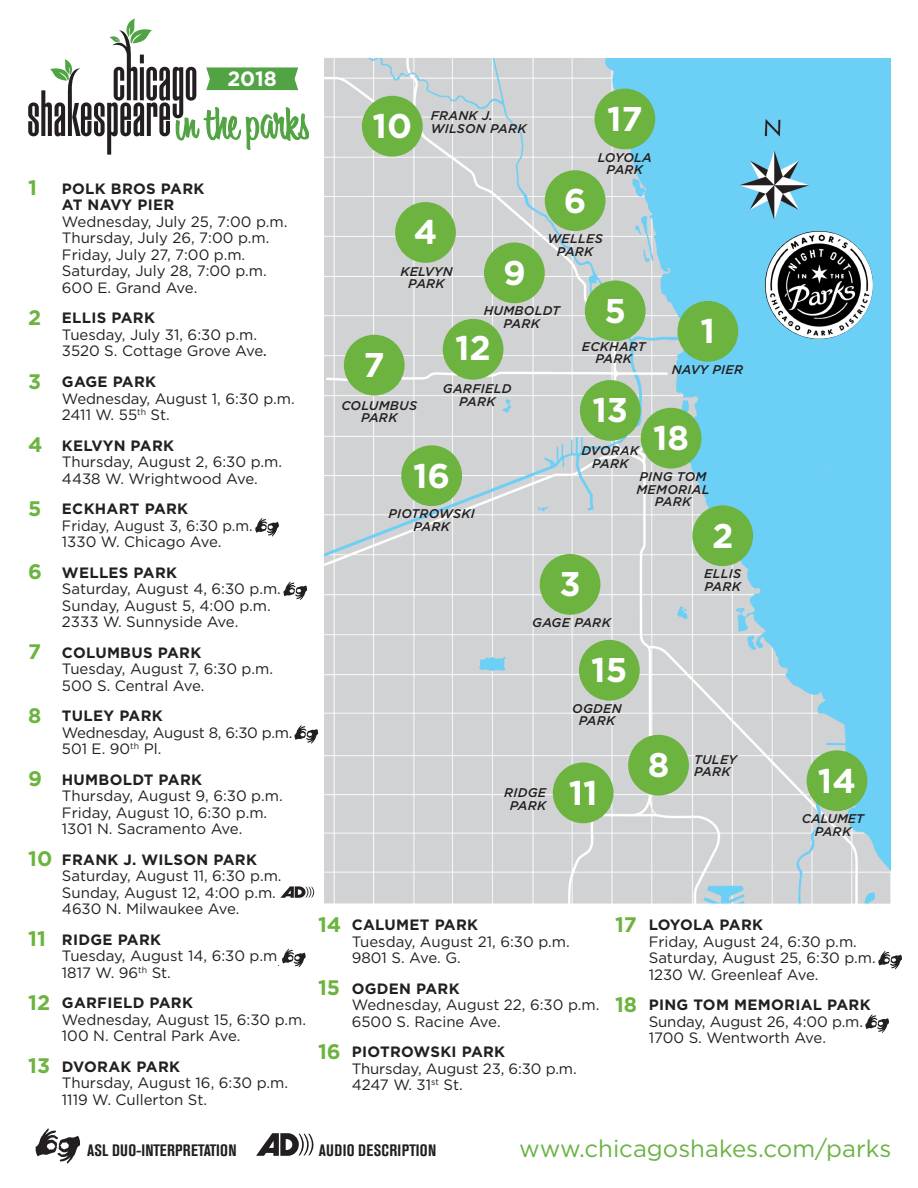
<style>
.page{position:relative;width:918px;height:1188px;background:#fff}
.page>*{position:absolute;margin:0;border:0;box-sizing:border-box;transform-origin:0 0}
.t1{font:700 34.35px "Gotham";color:#fff}
.Park_Descriptions{font:24px "Gotham";color:#6ab344}
.Park_Descriptions-2{font:700 20.7px "Gotham";color:#fff}
.Park_Listing{font:700 condensed 16.5px "Akzidenz Grotesk BE";letter-spacing:.02em;color:#231f20}
.Park_Names{font:15px/16.5px "Gotham";color:#231f20}
.Park_Names-2{font:15px/16.5px "Gotham";color:#231f20;scale:.96 1}
.Park_Names-3{font:15px/16.5px "Gotham";letter-spacing:-.02em;color:#231f20}
.t2{font:italic 500 12.6px/12.6px "Gotham";letter-spacing:.02em;color:#231f20;text-align:center}
.t3{font:italic 500 12.6px/12.6px "Gotham";letter-spacing:-.01em;color:#231f20;text-align:center}
.s1{font-weight:700;font-size:21px;color:#6cb43f}
.s2{font-weight:700}
.s3{font-family:"Akzidenz Grotesk BE";font-weight:800;font-stretch:condensed;font-size:11.55px}
</style>
<div class="page">
<svg style="left:36px;top:1128px;width:44px;height:36px"></svg>
<svg style="left:256px;top:1133px;width:58px;height:23px"></svg>
<svg style="left:28px;top:19px;width:281px;height:136px"></svg>
<img style="left:324px;top:58px;width:567px;height:846px">
<div style="left:628px;top:735px;width:61px;height:61px;background:#6cb43f;border-radius:50%"></div>
<div style="left:807px;top:750px;width:60px;height:61px;background:#6cb43f;border-radius:50%"></div>
<div style="left:677px;top:301px;width:61px;height:61px;background:#6cb43f;border-radius:50%"></div>
<div style="left:545px;top:170px;width:61px;height:61px;background:#6cb43f;border-radius:50%"></div>
<div style="left:594px;top:89px;width:61px;height:60px;background:#6cb43f;border-radius:50%"></div>
<div style="left:362px;top:96px;width:61px;height:61px;background:#6cb43f;border-radius:50%"></div>
<div style="left:443px;top:319px;width:60px;height:61px;background:#6cb43f;border-radius:50%"></div>
<div style="left:484px;top:242px;width:61px;height:61px;background:#6cb43f;border-radius:50%"></div>
<div style="left:395px;top:202px;width:61px;height:61px;background:#6cb43f;border-radius:50%"></div>
<div style="left:344px;top:335px;width:61px;height:61px;background:#6cb43f;border-radius:50%"></div>
<div style="left:401px;top:445px;width:61px;height:61px;background:#6cb43f;border-radius:50%"></div>
<div style="left:580px;top:380px;width:61px;height:61px;background:#6cb43f;border-radius:50%"></div>
<div style="left:585px;top:280px;width:61px;height:61px;background:#6cb43f;border-radius:50%"></div>
<div style="left:579px;top:640px;width:61px;height:61px;background:#6cb43f;border-radius:50%"></div>
<div style="left:692px;top:505px;width:61px;height:61px;background:#6cb43f;border-radius:50%"></div>
<div style="left:540px;top:554px;width:60px;height:61px;background:#6cb43f;border-radius:50%"></div>
<div style="left:553px;top:762px;width:61px;height:61px;background:#6cb43f;border-radius:50%"></div>
<div style="left:641px;top:408px;width:61px;height:61px;background:#6cb43f;border-radius:50%"></div>
<img style="left:765px;top:231px;width:108px;height:108px;border-radius:54px">
<svg style="left:255px;top:518px;width:24px;height:19px"></svg>
<svg style="left:284px;top:582px;width:23px;height:18px"></svg>
<svg style="left:295px;top:725px;width:23px;height:19px"></svg>
<svg style="left:280px;top:886px;width:34px;height:12px"></svg>
<svg style="left:282px;top:949px;width:24px;height:18px"></svg>
<svg style="left:878px;top:951px;width:24px;height:18px"></svg>
<svg style="left:865px;top:1014px;width:24px;height:19px"></svg>
<p class="Park_Descriptions-2" style="left:227px;top:67px;width:51px">2018</p>
<p class="Park_Names" style="left:62px;top:180px;width:227px;text-indent:-34px"><span class="s1">1</span> <span class="s2">POLK BROS PARK<br>AT NAVY PIER<br></span>Wednesday, July 25, 7:00 p.m.<br>Thursday, July 26, 7:00 p.m.<br>Friday, July 27, 7:00 p.m.<br>Saturday, July 28, 7:00 p.m.<br>600 E. Grand Ave.</p>
<p class="Park_Names" style="left:62px;top:310px;width:206px;text-indent:-34px"><span class="s1">2</span> <span class="s2">ELLIS PARK<br></span>Tuesday, July 31, 6:30 p.m.<br>3520 S. Cottage Grove Ave<span class="s3">.</span></p>
<p class="Park_Names" style="left:62px;top:373px;width:234px;text-indent:-34px"><span class="s1">3</span> <span class="s2">GAGE PARK<br></span>Wednesday, August 1, 6:30 p.m.<br>2411 W. 55<sup>th</sup> St.</p>
<p class="Park_Names" style="left:62px;top:437px;width:222px;text-indent:-34px"><span class="s1">4</span> <span class="s2">KELVYN PARK<br></span>Thursday, August 2, 6:30 p.m.<br>4438 W. Wrightwood Ave.</p>
<p class="Park_Names-2" style="left:62px;top:500px;width:200px;text-indent:-34px"><span class="s1">5</span> <span class="s2">ECKHART PARK<br></span>Friday, August 3, 6:30 p.m.<br>1330 W. Chicago Ave.</p>
<p class="Park_Names" style="left:62px;top:564px;width:221px;text-indent:-34px"><span class="s1">6</span> <span class="s2">WELLES PARK<br></span>Saturday, August 4, 6:30 p.m.<br>Sunday, August 5, 4:00 p.m.<br>2333 W. Sunnyside Ave.</p>
<p class="Park_Names" style="left:62px;top:644px;width:213px;text-indent:-34px"><span class="s1">7</span> <span class="s2">COLUMBUS PARK<br></span>Tuesday, August 7, 6:30 p.m.<br>500 S. Central Ave.</p>
<p class="Park_Names-3" style="left:62px;top:707px;width:232px;text-indent:-34px"><span class="s1">8</span> <span class="s2">TULEY PARK<br></span>Wednesday, August 8, 6:30 p.m.<br>501 E. 90<sup>th</sup> Pl.</p>
<p class="Park_Names" style="left:62px;top:771px;width:222px;text-indent:-34px"><span class="s1">9</span> <span class="s2">HUMBOLDT PARK<br></span>Thursday, August 9, 6:30 p.m.<br>Friday, August 10, 6:30 p.m.<br>1301 N. Sacramento Ave.</p>
<p class="Park_Names" style="left:62px;top:851px;width:221px;text-indent:-34px"><span class="s1">10</span> <span class="s2">FRANK J. WILSON PARK<br></span>Saturday, August 11, 6:30 p.m.<br>Sunday, August 12, 4:00 p.m.<br>4630 N. Milwaukee Ave.</p>
<p class="Park_Names" style="left:62px;top:931px;width:219px;text-indent:-34px"><span class="s1">11</span> <span class="s2">RIDGE PARK<br></span>Tuesday, August 14, 6:30 p.m<sub>.<br></sub>1817 W. 96<sup>th</sup> St.</p>
<p class="Park_Names" style="left:62px;top:995px;width:246px;text-indent:-34px"><span class="s1">12</span> <span class="s2">GARFIELD PARK<br></span>Wednesday, August 15, 6:30 p.m.<br>100 N. Central Park Ave.</p>
<p class="Park_Names" style="left:62px;top:1058px;width:228px;text-indent:-34px"><span class="s1">13</span> <span class="s2">DVORAK PARK<br></span>Thursday, August 16, 6:30 p.m.<br>1119 W. Cullerton St.</p>
<p class="t1" style="left:373px;top:106px;width:41px">10</p>
<p class="t2" style="left:431px;top:109px;width:97px;text-align:left">FRANK J.<br>WILSON PARK</p>
<p class="t1" style="left:607px;top:99px;width:37px">17</p>
<p class="t2" style="left:598px;top:151px;width:56px">LOYOLA</p>
<p class="t2" style="left:607px;top:163px;width:38px">PARK</p>
<p class="t1" style="left:564px;top:181px;width:24px">6</p>
<p class="t2" style="left:547px;top:232px;width:57px">WELLES<br>PARK</p>
<p class="t1" style="left:414px;top:212px;width:25px">4</p>
<p class="t2" style="left:400px;top:265px;width:54px">KELVYN<br>PARK</p>
<p class="t1" style="left:503px;top:253px;width:24px">9</p>
<p class="t2" style="left:484px;top:305px;width:78px">HUMBOLDT<br>PARK</p>
<p class="t1" style="left:604px;top:291px;width:23px">5</p>
<p class="t2" style="left:582px;top:340px;width:65px">ECKHART<br>PARK</p>
<p class="t1" style="left:701px;top:311px;width:16px">1</p>
<p class="t2" style="left:672px;top:363px;width:73px">NAVY PIER</p>
<p class="t1" style="left:455px;top:328px;width:37px">12</p>
<p class="t2" style="left:443px;top:383px;width:70px">GARFIELD</p>
<p class="t2" style="left:459px;top:395px;width:38px">PARK</p>
<p class="t1" style="left:364px;top:345px;width:23px">7</p>
<p class="t2" style="left:341px;top:399px;width:77px">COLUMBUS<br>PARK</p>
<p class="t1" style="left:592px;top:390px;width:37px">13</p>
<p class="t2" style="left:582px;top:445px;width:59px">DVORAK<br>PARK</p>
<p class="t1" style="left:653px;top:418px;width:38px">18</p>
<p class="t2" style="left:636px;top:470px;width:75px">PING TOM<br>MEMORIAL<br>PARK</p>
<p class="t1" style="left:413px;top:456px;width:39px">16</p>
<p class="t2" style="left:389px;top:507px;width:88px">PIOTROWSKI<br>PARK</p>
<p class="t1" style="left:712px;top:516px;width:23px">2</p>
<p class="t2" style="left:704px;top:567px;width:38px">ELLIS</p>
<p class="t1" style="left:559px;top:564px;width:23px">3</p>
<p class="t2" style="left:704px;top:580px;width:38px">PARK</p>
<p class="t2" style="left:532px;top:616px;width:80px">GAGE PARK</p>
<p class="t2" style="left:504px;top:786px;width:44px">RIDGE<br>PARK</p>
<p class="t1" style="left:591px;top:650px;width:38px">15</p>
<p class="t2" style="left:572px;top:702px;width:51px">OGDEN<br>PARK</p>
<p class="t1" style="left:569px;top:773px;width:30px">11</p>
<p class="t1" style="left:648px;top:745px;width:23px">8</p>
<p class="t2" style="left:694px;top:753px;width:44px;text-align:left">TULEY<br>PARK</p>
<p class="t1" style="left:818px;top:761px;width:40px">14</p>
<p class="t3" style="left:802px;top:812px;width:63px">CALUMET<br>PARK</p>
<p class="Park_Names" style="left:352px;top:917px;width:220px;text-indent:-34px"><span class="s1">14</span> <span class="s2">CALUMET PARK<br></span>Tuesday, August 21, 6:30 p.m.<br>9801 S. Ave. G.</p>
<p class="Park_Names" style="left:352px;top:980px;width:249px;text-indent:-34px"><span class="s1">15</span> <span class="s2">OGDEN PARK<br></span>Wednesday, August 22, 6:30 p.m.<br>6500 S. Racine Ave.</p>
<p class="Park_Names" style="left:352px;top:1044px;width:227px;text-indent:-34px"><span class="s1">16</span> <span class="s2">PIOTROWSKI PARK<br></span>Thursday, August 23, 6:30 p.m.<br>4247 W. 31<sup>st</sup> St.</p>
<p class="Park_Names" style="left:649px;top:917px;width:229px;text-indent:-34px"><span class="s1">17</span> <span class="s2">LOYOLA PARK<br></span>Friday, August 24, 6:30 p.m.<br>Saturday, August 25, 6:30 p.m.<br>1230 W. Greenleaf Ave.</p>
<p class="Park_Names" style="left:649px;top:997px;width:223px;text-indent:-34px"><span class="s1">18</span> <span class="s2">PING TOM MEMORIAL PARK<br></span>Sunday, August 26, 4:00 p.m.<br>1700 S. Wentworth Ave.</p>
<p class="Park_Listing" style="left:87px;top:1141px;width:151px">ASL DUO-INTERPRETATION</p>
<p class="Park_Listing" style="left:319px;top:1141px;width:119px">AUDIO DESCRIPTION</p>
<p class="Park_Descriptions" style="left:519px;top:1136px;width:374px">www.chicagoshakes.com/parks</p>
</div>
